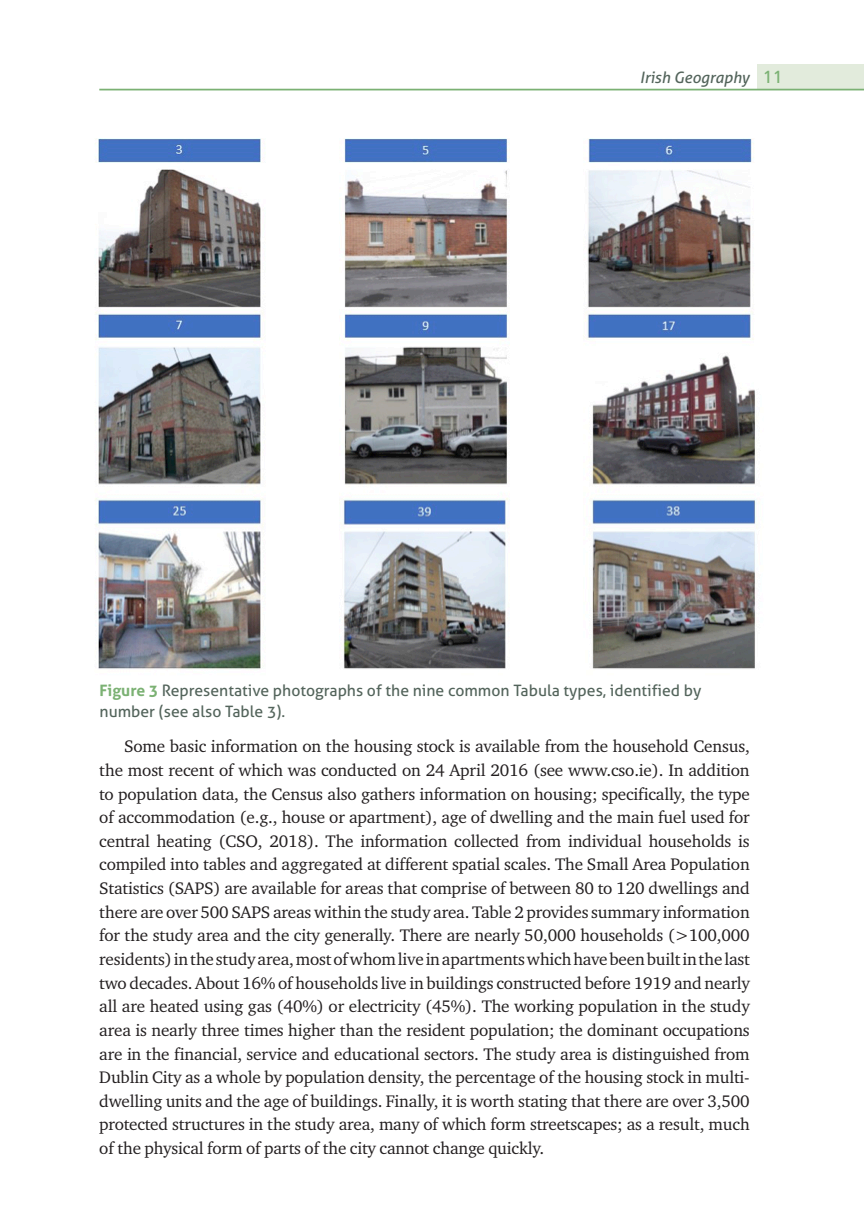
<style>
.page{position:relative;width:864px;height:1231px;background:#fff}
.page>*{position:absolute;margin:0;border:0;box-sizing:border-box;transform-origin:0 0}
.t1{font:17.15px/23.6px "Charter ITC Std";letter-spacing:-.01em;color:#231f20;text-align:justify}
.FIGURE_REF{font:15.75px/21px "Aller";color:#53645b}
.t2{font:italic 15.75px "Aller";color:#53645b}
.s1{font-family:"Frutiger CE";font-style:normal;font-size:17.5px;color:#7bb173}
.s2{font-weight:700;color:#7bb173}
</style>
<div class="page">
<div style="left:756px;top:64px;width:107px;height:26px;background:#e2ebdc"></div>
<hr style="left:99px;top:89px;width:764px;height:1px;background:#7bb173">
<img style="left:95px;top:138px;width:662px;height:532px">
<p class="t2" style="left:639px;top:68px;width:144px">Irish Geography <span class="s1">11</span></p>
<p class="FIGURE_REF" style="left:99px;top:679px;width:603px"><span class="s2">Figure 3</span> Representative photographs of the nine common Tabula types, identified by number (see also Table 3).</p>
<p class="t1" style="left:99px;top:734px;width:651px;text-indent:25px">Some basic information on the housing stock is available from the household Census, the most recent of which was conducted on 24 April 2016 (see www.cso.ie). In addition to population data, the Census also gathers information on housing; specifically, the type of accommodation (e.g., house or apartment), age of dwelling and the main fuel used for central heating (CSO, 2018). The information collected from individual households is compiled into tables and aggregated at different spatial scales. The Small Area Population Statistics (SAPS) are available for areas that comprise of between 80 to 120 dwellings and there are over 500 SAPS areas within the study area. Table 2 provides summary information for the study area and the city generally. There are nearly 50,000 households (&gt;100,000 residents) in the study area, most of whom live in apartments which have been built in the last two decades. About 16% of households live in buildings constructed before 1919 and nearly all are heated using gas (40%) or electricity (45%). The working population in the study area is nearly three times higher than the resident population; the dominant occupations are in the financial, service and educational sectors. The study area is distinguished from Dublin City as a whole by population density, the percentage of the housing stock in multi&shy;dwelling units and the age of buildings. Finally, it is worth stating that there are over 3,500 protected structures in the study area, many of which form streetscapes; as a result, much of the physical form of parts of the city cannot change quickly.</p>
</div>
